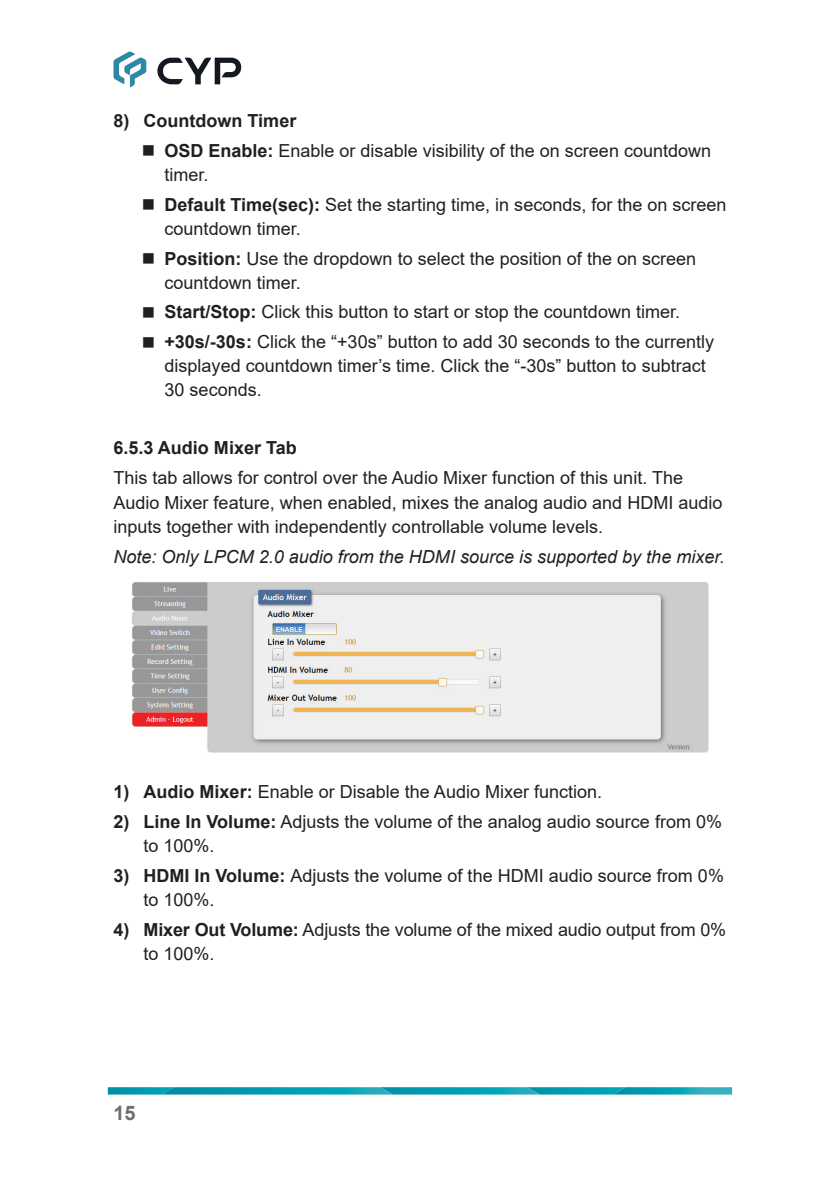
<style>
.page{position:relative;width:840px;height:1191px;background:#fff}
.page>*{position:absolute;margin:0;border:0;box-sizing:border-box;transform-origin:0 0}
.t1{font:700 20px "Arial";color:#6d6f71}
.Paragraph{font:18px/24px "Arial";color:#231f20}
.Callout_List{font:18px/24px "Arial";color:#231f20}
.Paragraph_-_Note_Ita{font:italic 18px "Arial";color:#231f20}
.Sub_Sub_Header{font:700 18px "Arial";color:#231f20}
.Callout_List-2{font:700 18px "Arial";color:#231f20}
.s1{font-weight:700}
</style>
<div class="page">
<svg style="left:113px;top:51px;width:33px;height:36px"></svg>
<svg style="left:157px;top:58px;width:84px;height:26px"></svg>
<svg style="left:108px;top:1087px;width:623px;height:7px;background:#0ea1b3"></svg>
<img style="left:132px;top:582px;width:576px;height:170px">
<p class="Callout_List-2" style="left:113px;top:107px;width:184px">8) Countdown Timer</p>
<p class="Paragraph" style="left:164px;top:138px;width:548px"><span class="s1">OSD Enable:</span> Enable or disable visibility of the on screen countdown timer.</p>
<p class="Paragraph" style="left:164px;top:192px;width:563px"><span class="s1">Default Time(sec):</span> Set the starting time, in seconds, for the on screen countdown timer.</p>
<p class="Paragraph" style="left:164px;top:246px;width:533px"><span class="s1">Position:</span> Use the dropdown to select the position of the on screen countdown timer.</p>
<p class="Paragraph" style="left:164px;top:300px;width:517px"><span class="s1">Start/Stop:</span> Click this button to start or stop the countdown timer.</p>
<p class="Paragraph" style="left:164px;top:330px;width:551px"><span class="s1">+30s/-30s:</span> Click the “+30s” button to add 30 seconds to the currently displayed countdown timer’s time. Click the “-30s” button to subtract<br>30 seconds.</p>
<p class="Sub_Sub_Header" style="left:113px;top:435px;width:185px">6.5.3 Audio Mixer Tab</p>
<p class="Paragraph" style="left:113px;top:466px;width:610px">This tab allows for control over the Audio Mixer function of this unit. The<br>Audio Mixer feature, when enabled, mixes the analog audio and HDMI audio inputs together with independently controllable volume levels.</p>
<p class="Paragraph_-_Note_Ita" style="left:113px;top:544px;width:612px">Note: Only LPCM 2.0 audio from the HDMI source is supported by the mixer.</p>
<p class="Callout_List" style="left:113px;top:780px;width:490px"><span class="s1">1) Audio Mixer:</span> Enable or Disable the Audio Mixer function.</p>
<p class="Callout_List" style="left:143px;top:810px;width:579px;text-indent:-30px"><span class="s1">2) Line In Volume:</span> Adjusts the volume of the analog audio source from 0% to 100%.</p>
<p class="Callout_List" style="left:143px;top:864px;width:581px;text-indent:-30px"><span class="s1">3) HDMI In Volume:</span> Adjusts the volume of the HDMI audio source from 0% to 100%.</p>
<p class="Callout_List" style="left:143px;top:917px;width:584px;text-indent:-30px"><span class="s1">4) Mixer Out Volume:</span> Adjusts the volume of the mixed audio output from 0% to 100%.</p>
<p class="t1" style="left:113px;top:1099px;width:24px">15</p>
</div>
